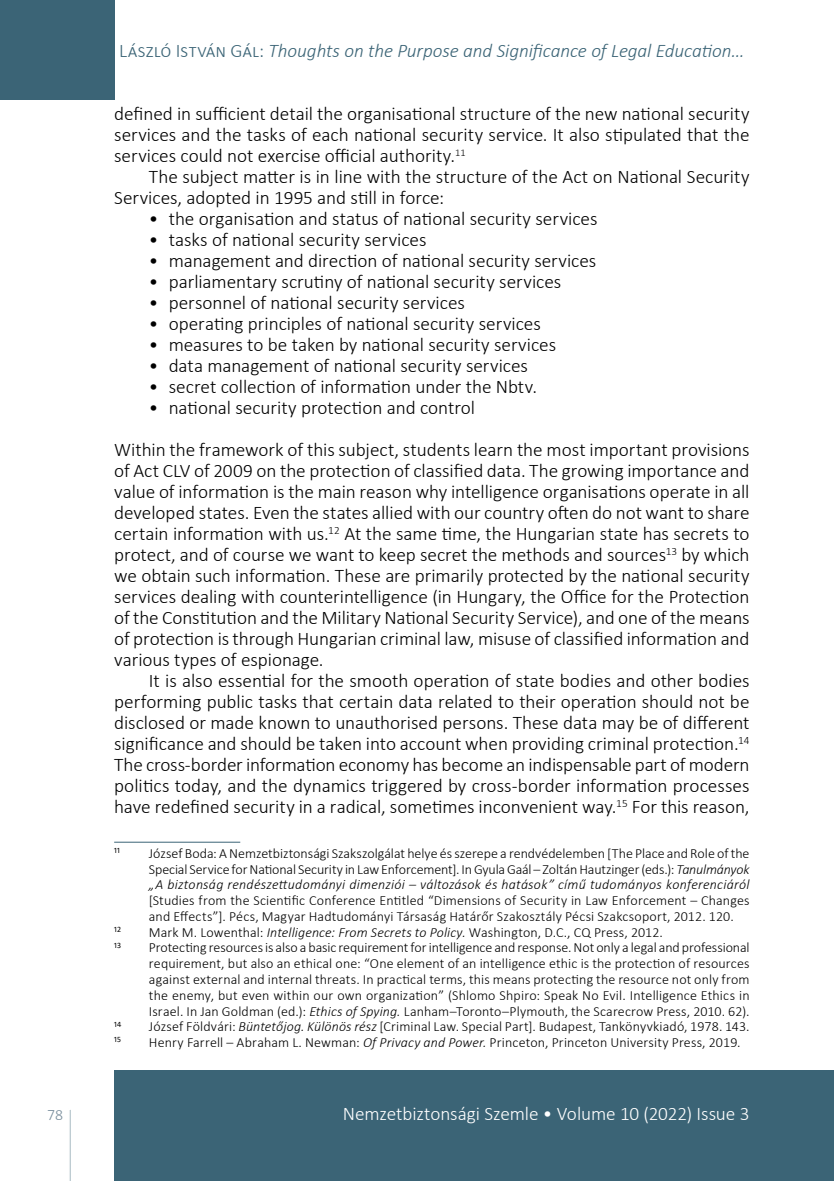
<style>
.page{position:relative;width:834px;height:1181px;background:#fff}
.page>*{position:absolute;margin:0;border:0;box-sizing:border-box;transform-origin:0 0}
.t1{font:300 19.25px/21px "Calibri";letter-spacing:-.005em;color:#000;text-align:justify}
.t2{font:italic 300 19.25px "Calibri";letter-spacing:-.005em;color:#3b6476}
.t3{font:300 19.25px "Calibri";letter-spacing:-.005em;color:#fff}
.t4{font:300 15.75px "Calibri";color:#778c9b}
.t5{font:300 14px/15.8px "Calibri";letter-spacing:.01em;color:#000;text-align:justify}
.t6{font:8.22px "Calibri";letter-spacing:.01em;color:#000}
.s1{font-style:normal}
.s2{font-style:italic}
</style>
<div class="page">
<svg style="left:69px;top:1110px;width:2px;height:71px"></svg>
<div style="left:0;top:0;width:114px;height:99px;background:#3b6476"></div>
<div style="left:114px;top:1070px;width:719px;height:111px;background:#3b6476"></div>
<hr style="left:833px;top:1070px;width:1px;height:111px;background:#3b6476">
<hr style="left:114px;top:842px;width:126px;height:1px;background:#3b6476">
<p class="t2" style="left:119px;top:39px;width:627px"><span class="s1">László István Gál:</span> Thoughts on the Purpose and Significance of Legal Education…</p>
<p class="t1" style="left:114px;top:103px;width:636px">defined in sufficient detail the organisational structure of the new national security services and the tasks of each national security service. It also stipulated that the services could not exercise official authority.<sup>11</sup></p>
<p class="t1" style="left:114px;top:166px;width:636px;text-indent:35px">The subject matter is in line with the structure of the Act on National Security<br>Services, adopted in 1995 and still in force:</p>
<p class="t1" style="left:149px;top:208px;width:450px">• the organisation and status of national security services</p>
<p class="t1" style="left:149px;top:229px;width:279px">• tasks of national security services</p>
<p class="t1" style="left:149px;top:250px;width:449px">• management and direction of national security services</p>
<p class="t1" style="left:149px;top:271px;width:414px">• parliamentary scrutiny of national security services</p>
<p class="t1" style="left:149px;top:292px;width:317px">• personnel of national security services</p>
<p class="t1" style="left:149px;top:313px;width:393px">• operating principles of national security services</p>
<p class="t1" style="left:149px;top:334px;width:408px">• measures to be taken by national security services</p>
<p class="t1" style="left:149px;top:355px;width:380px">• data management of national security services</p>
<p class="t1" style="left:149px;top:376px;width:389px">• secret collection of information under the Nbtv.</p>
<p class="t1" style="left:114px;top:387px;width:636px;line-height:42px;text-indent:35px">• national security protection and control<br>Within the framework of this subject, students learn the most important provisions</p>
<p class="t1" style="left:114px;top:460px;width:636px">of Act CLV of 2009 on the protection of classified data. The growing importance and value of information is the main reason why intelligence organisations operate in all developed states. Even the states allied with our country often do not want to share certain information with us.<sup>12</sup> At the same time, the Hungarian state has secrets to protect, and of course we want to keep secret the methods and sources<sup>13</sup> by which we obtain such information. These are primarily protected by the national security services dealing with counterintelligence (in Hungary, the Office for the Protection of the Constitution and the Military National Security Service), and one of the means of protection is through Hungarian criminal law, misuse of classified information and various types of espionage.</p>
<p class="t1" style="left:114px;top:670px;width:636px;text-indent:35px">It is also essential for the smooth operation of state bodies and other bodies performing public tasks that certain data related to their operation should not be disclosed or made known to unauthorised persons. These data may be of different significance and should be taken into account when providing criminal protection.<sup>14<br></sup>The cross-border information economy has become an indispensable part of modern politics today, and the dynamics triggered by cross-border information processes have redefined security in a radical, sometimes inconvenient way.<sup>15</sup> For this reason,</p>
<p class="t6" style="left:114px;top:845px;width:7px">11</p>
<p class="t5" style="left:149px;top:845px;width:602px">József Boda: A Nemzetbiztonsági Szakszolgálat helye és szerepe a rendvédelemben [The Place and Role of the Special Service for National Security in Law Enforcement]. In Gyula Gaál – Zoltán Hautzinger (eds.): <span class="s2">Tanulmányok „A biztonság rendészettudományi dimenziói – változások és hatások” című tudományos konferenciáról</span></p>
<p class="t5" style="left:149px;top:892px;width:602px">[Studies from the Scientific Conference Entitled “Dimensions of Security in Law Enforcement – Changes and Effects”]. Pécs, Magyar Hadtudományi Társaság Határőr Szakosztály Pécsi Szakcsoport, 2012. 120.</p>
<p class="t6" style="left:114px;top:923px;width:8px">12</p>
<p class="t5" style="left:149px;top:924px;width:515px">Mark M. Lowenthal: <span class="s2">Intelligence: From Secrets to Policy.</span> Washington, D.C., CQ Press, 2012.</p>
<p class="t6" style="left:114px;top:939px;width:8px">13</p>
<p class="t5" style="left:149px;top:940px;width:602px">Protecting resources is also a basic requirement for intelligence and response. Not only a legal and professional requirement, but also an ethical one: “One element of an intelligence ethic is the protection of resources against external and internal threats. In practical terms, this means protecting the resource not only from the enemy, but even within our own organization” (Shlomo Shpiro: Speak No Evil. Intelligence Ethics in Israel. In Jan Goldman (ed.): <span class="s2">Ethics of Spying.</span> Lanham–Toronto–Plymouth, the Scarecrow Press, 2010. 62).</p>
<p class="t6" style="left:114px;top:1018px;width:9px">14</p>
<p class="t5" style="left:149px;top:1018px;width:602px">József Földvári: <span class="s2">Büntetőjog. Különös rész</span> [Criminal Law. Special Part]. Budapest, Tankönyvkiadó, 1978. 143.</p>
<p class="t6" style="left:114px;top:1034px;width:8px">15</p>
<p class="t5" style="left:149px;top:1034px;width:593px">Henry Farrell – Abraham L. Newman: <span class="s2">Of Privacy and Power.</span> Princeton, Princeton University Press, 2019.</p>
<p class="t4" style="left:47px;top:1105px;width:17px">78</p>
<p class="t3" style="left:343px;top:1102px;width:408px">Nemzetbiztonsági Szemle • Volume 10 (2022) Issue 3</p>
</div>
